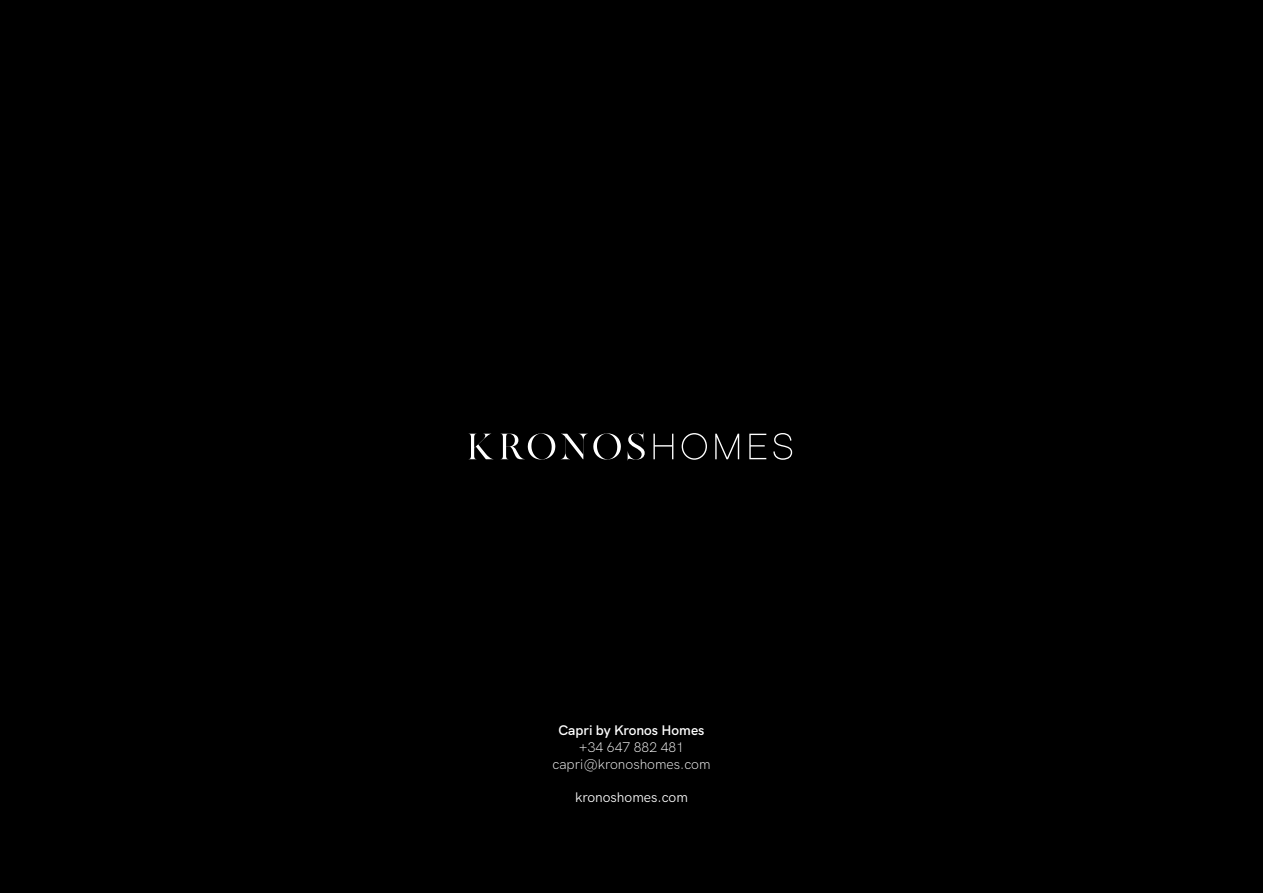
<style>
.page{position:relative;width:1263px;height:893px;background:#000}
.page>*{position:absolute;margin:0;border:0;box-sizing:border-box;transform-origin:0 0}
.t1{font:300 13.8px/16.6px "HK Grotesk";color:#fff;text-align:center}
.t2{font:600 13.8px "HK Grotesk";color:#fff}
.t3{font:13.8px "HK Grotesk";color:#fff}
</style>
<div class="page">
<svg style="left:653px;top:433px;width:139px;height:27px"></svg>
<svg style="left:501px;top:432px;width:144px;height:29px"></svg>
<svg style="left:469px;top:434px;width:24px;height:25px"></svg>
<p class="t2" style="left:558px;top:720px;width:148px">Capri by Kronos Homes</p>
<p class="t1" style="left:552px;top:738px;width:160px">+34 647 882 481 capri@kronoshomes.com</p>
<p class="t3" style="left:575px;top:786px;width:114px">kronoshomes.com</p>
</div>
